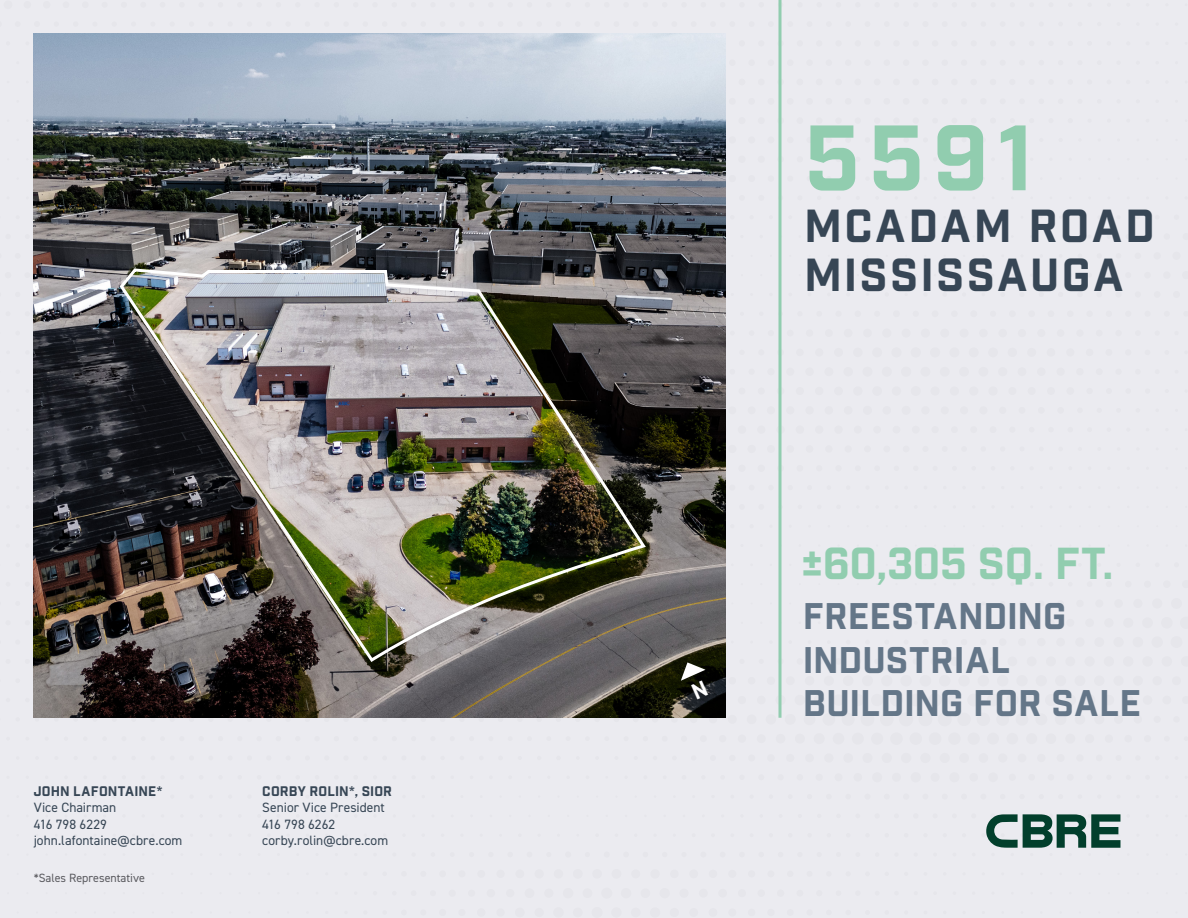
<style>
.page{position:relative;width:1188px;height:918px;background:#ebebf0}
.page>*{position:absolute;margin:0;border:0;box-sizing:border-box;transform-origin:0 0}
.t1{font:90px "Industry Inc Base";color:#91cdaf}
.t2{font:45px/49.5px "Industry Inc Base";letter-spacing:.06em;color:#374655}
.t3{font:43.5px "Industry Inc Base";letter-spacing:-.015em;color:#91cdaf}
.t4{font:36px/43.2px "Industry Inc Base";letter-spacing:.005em;color:#647688}
.t5{font:13.5px "DIN2014";letter-spacing:.005em;color:#374655}
.t6{font:13.5px "Industry Inc Base";letter-spacing:.01em;color:#374655}
.t7{font:12px "DIN2014";color:#5a5a5f}
</style>
<div class="page">
<img style="left:34px;top:34px;width:692px;height:684px">
<svg style="left:778px;top:0;width:4px;height:718px;background:#a6d3be"></svg>
<svg style="left:986px;top:814px;width:134px;height:34px;background:#5e8379"></svg>
<img style="left:117px;top:267px;width:529px;height:403px">
<svg style="left:681px;top:662px;width:27px;height:38px"></svg>
<p class="t6" style="left:34px;top:783px;width:130px">JOHN LAFONTAINE*</p>
<p class="t5" style="left:34px;top:799px;width:84px">Vice Chairman</p>
<p class="t5" style="left:34px;top:815px;width:75px">416 798 6229</p>
<p class="t5" style="left:34px;top:832px;width:150px">john.lafontaine@cbre.com</p>
<p class="t7" style="left:34px;top:871px;width:113px">*Sales Representative</p>
<p class="t6" style="left:262px;top:783px;width:131px">CORBY ROLIN*, SIOR</p>
<p class="t5" style="left:262px;top:799px;width:124px">Senior Vice President</p>
<p class="t5" style="left:262px;top:815px;width:74px">416 798 6262</p>
<p class="t5" style="left:262px;top:832px;width:127px">corby.rolin@cbre.com</p>
<p class="t1" style="left:804px;top:104px;width:232px">5591</p>
<p class="t2" style="left:804px;top:204px;width:352px">MCADAM ROAD<br>MISSISSAUGA</p>
<p class="t3" style="left:801px;top:537px;width:314px">±60,305 SQ. FT.</p>
<p class="t4" style="left:803px;top:597px;width:340px">FREESTANDING<br>INDUSTRIAL<br>BUILDING FOR SALE</p>
</div>
